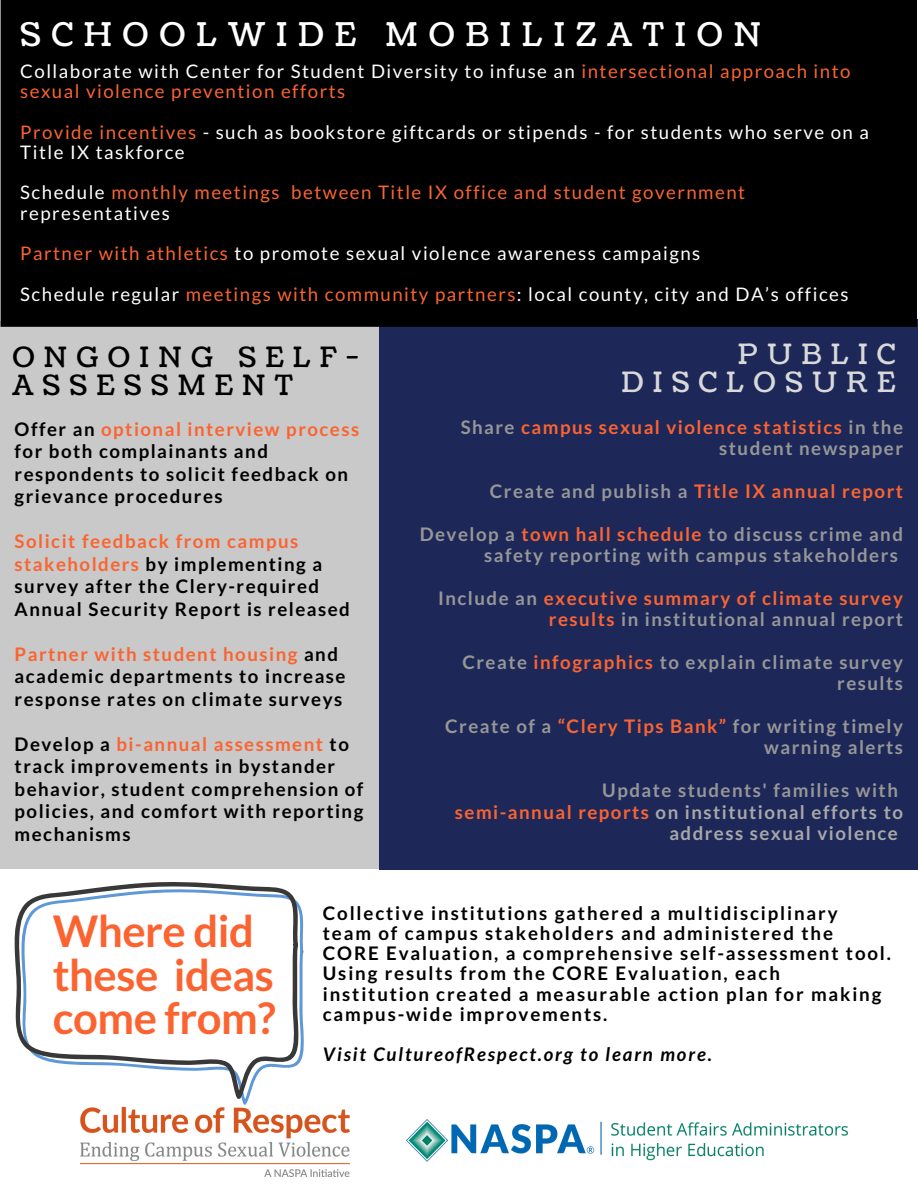
<style>
.page{position:relative;width:918px;height:1188px;background:#fff}
.page>*{position:absolute;margin:0;border:0;box-sizing:border-box;transform-origin:0 0}
.t1{font:700 43.65px/43.8px "Lato";letter-spacing:-.01em;color:#fb6431}
.t2{font:32.7px "Coustard";letter-spacing:.33em;color:#fff}
.t3{font:28.05px/28.2px "Coustard";letter-spacing:.33em;color:#000}
.t4{font:28.05px/28.2px "Coustard";letter-spacing:.33em;color:#d9d9d9;text-align:right}
.t5{font:700 18.75px/22.5px "Lato";letter-spacing:.08em;color:#000}
.t6{font:700 18.75px/20.2px "Lato";letter-spacing:.1em;color:#000}
.t7{font:18.75px/20.2px "Lato";letter-spacing:.08em;color:#fff}
.t8{font:18.75px/20.2px "Lato";letter-spacing:.08em;color:#fb6431}
.t9{font:700 18.75px/21.3px "Lato";letter-spacing:.08em;color:#979797;text-align:right}
.t10{font:700 18.75px/21.3px "Lato";letter-spacing:.08em;color:#fb6431;text-align:right}
.t11{font:700 18.75px/21.3px "Lato";letter-spacing:.08em;color:#a8a8a8;text-align:right}
.t12{font:italic 700 18.75px "Lato";letter-spacing:.1em;color:#000}
.s1{color:#fff}
.s2{color:#fb6431}
.s3{color:#979797}
</style>
<div class="page">
<svg style="left:242px;top:904px;width:62px;height:201px"></svg>
<svg style="left:15px;top:882px;width:284px;height:217px"></svg>
<div style="left:0;top:321px;width:381px;height:547px;background:#c9c9c9"></div>
<div style="left:379px;top:320px;width:539px;height:550px;background:#1d2859"></div>
<div style="left:1px;top:0;width:916px;height:327px;background:#000"></div>
<img style="left:81px;top:1107px;width:269px;height:70px">
<img style="left:406px;top:1119px;width:443px;height:43px">
<h2 class="t2" style="left:20px;top:12px;width:742px">SCHOOLWIDE MOBILIZATION</h2>
<p class="t8" style="left:20px;top:61px;width:832px"><span class="s1">Collaborate with Center for Student Diversity to infuse an</span> intersectional approach into sexual violence prevention efforts</p>
<p class="t7" style="left:20px;top:121px;width:850px"><span class="s2">Provide incentives</span> - such as bookstore giftcards or stipends - for students who serve on a<br>Title IX taskforce</p>
<p class="t8" style="left:20px;top:182px;width:726px"><span class="s1">Schedule</span> monthly meetings between Title IX office and student government <span class="s1">representatives</span></p>
<p class="t7" style="left:20px;top:233px;width:830px;line-height:40.5px"><span class="s2">Partner with athletics</span> to promote sexual violence awareness campaigns<br>Schedule regular <span class="s2">meetings with community partners</span>: local county, city and DA’s offices</p>
<h3 class="t3" style="left:12px;top:343px;width:348px">ONGOING SELF-<br>ASSESSMENT</h3>
<p class="t5" style="left:15px;top:417px;width:346px">Offer an <span class="s2">optional interview process </span>for both complainants and respondents to solicit feedback on grievance procedures</p>
<p class="t5" style="left:15px;top:530px;width:337px"><span class="s2">Solicit feedback from campus stakeholders</span> by implementing a survey after the Clery-required<br>Annual Security Report is released</p>
<p class="t5" style="left:15px;top:642px;width:332px"><span class="s2">Partner with student housing</span> and academic departments to increase response rates on climate surveys</p>
<p class="t5" style="left:15px;top:732px;width:350px">Develop a <span class="s2">bi-annual assessment</span> to track improvements in bystander behavior, student comprehension of policies, and comfort with reporting mechanisms</p>
<h3 class="t4" style="left:622px;top:341px;width:275px">PUBLIC<br>DISCLOSURE</h3>
<p class="t10" style="left:461px;top:416px;width:444px"><span class="s3">Share</span> campus sexual violence statistics <span class="s3">in the student newspaper</span></p>
<p class="t10" style="left:490px;top:480px;width:415px"><span class="s3">Create and publish a</span> Title IX annual report</p>
<p class="t9" style="left:420px;top:523px;width:485px">Develop a <span class="s2">town hall schedule</span> to discuss crime and safety reporting with campus stakeholders</p>
<p class="t10" style="left:438px;top:587px;width:466px"><span class="s3">Include an</span> executive summary of climate survey results <span class="s3">in institutional annual report</span></p>
<p class="t9" style="left:463px;top:651px;width:442px">Create <span class="s2">infographics</span> to explain climate survey results</p>
<p class="t9" style="left:445px;top:715px;width:459px">Create of a <span class="s2">“Clery Tips Bank”</span> for writing timely warning alerts</p>
<p class="t11" style="left:455px;top:779px;width:450px"><span class="s3">Update students' families with<br></span><span class="s2">semi-annual reports</span> on institutional efforts to address sexual violence</p>
<h1 class="t1" style="left:53px;top:908px;width:224px">Where did these ideas come from?</h1>
<p class="t6" style="left:323px;top:902px;width:570px">Collective institutions gathered a multidisciplinary<br>team of campus stakeholders and administered the CORE Evaluation, a comprehensive self-assessment tool.<br>Using results from the CORE Evaluation, each<br>institution created a measurable action plan for making campus-wide improvements.</p>
<p class="t12" style="left:323px;top:1043px;width:391px">Visit CultureofRespect.org to learn more.</p>
</div>
